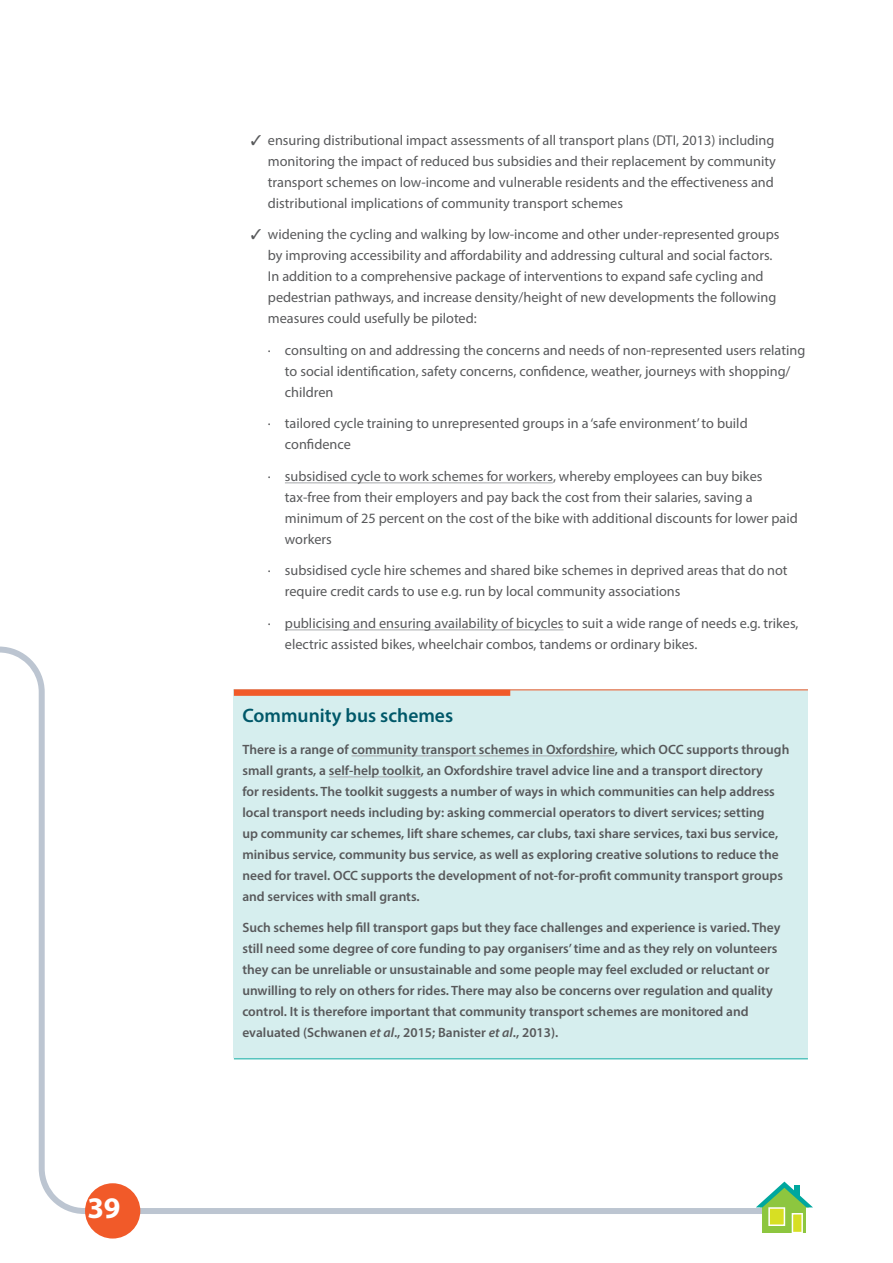
<style>
.page{position:relative;width:893px;height:1263px;background:#fff}
.page>*{position:absolute;margin:0;border:0;box-sizing:border-box;transform-origin:0 0}
.t1{font:700 30px "Myriad Pro";color:#fff}
.t2{font:600 19.5px "Myriad Pro";color:#005869}
.t3{font:14.25px/21px "Myriad Pro";color:#58595b}
.t4{font:600 13.5px/21px "Myriad Pro";color:#58595b}
.s1{font-style:italic}
</style>
<div class="page">
<svg style="left:0;top:482px;width:766px;height:732px"></svg>
<svg style="left:756px;top:1181px;width:57px;height:52px"></svg>
<div style="left:85px;top:1183px;width:55px;height:55px;background:#f15a29;border-radius:50%"></div>
<div style="left:234px;top:690px;width:574px;height:368px;background:#d6eeee"></div>
<hr style="left:285px;top:483px;width:268px;height:1px;background:#a7a9ac">
<hr style="left:285px;top:630px;width:278px;height:1px;background:#a7a9ac">
<hr style="left:234px;top:689px;width:574px;height:1px;background:#f15a29">
<div style="left:234px;top:690px;width:276px;height:6px;background:#f15a29"></div>
<hr style="left:351px;top:756px;width:264px;height:1px;background:#a7a9ac">
<hr style="left:329px;top:777px;width:92px;height:1px;background:#a7a9ac">
<hr style="left:234px;top:1058px;width:574px;height:1px;background:#00a79e">
<h1 class="t1" style="left:87px;top:1189px;width:35px">39</h1>
<p class="t3" style="left:268px;top:129px;width:510px;text-indent:-17px">✓ ensuring distributional impact assessments of all transport plans (DTI, 2013) including monitoring the impact of reduced bus subsidies and their replacement by community transport schemes on low-income and vulnerable residents and the effectiveness and distributional implications of community transport schemes</p>
<p class="t3" style="left:268px;top:224px;width:513px;text-indent:-17px">✓ widening the cycling and walking by low-income and other under-represented groups by improving accessibility and affordability and addressing cultural and social factors.<br>In addition to a comprehensive package of interventions to expand safe cycling and pedestrian pathways, and increase density/height of new developments the following measures could usefully be piloted:</p>
<p class="t3" style="left:285px;top:339px;width:522px;text-indent:-17px">· consulting on and addressing the concerns and needs of non-represented users relating to social identification, safety concerns, confidence, weather, journeys with shopping/ children</p>
<p class="t3" style="left:285px;top:413px;width:464px;text-indent:-17px">· tailored cycle training to unrepresented groups in a ‘safe environment’ to build confidence</p>
<p class="t3" style="left:285px;top:465px;width:514px;text-indent:-17px">· subsidised cycle to work schemes for workers, whereby employees can buy bikes tax-free from their employers and pay back the cost from their salaries, saving a minimum of 25 percent on the cost of the bike with additional discounts for lower paid workers</p>
<p class="t3" style="left:285px;top:560px;width:504px;text-indent:-17px">· subsidised cycle hire schemes and shared bike schemes in deprived areas that do not require credit cards to use e.g. run by local community associations</p>
<p class="t3" style="left:285px;top:612px;width:515px;text-indent:-17px">· publicising and ensuring availability of bicycles to suit a wide range of needs e.g. trikes, electric assisted bikes, wheelchair combos, tandems or ordinary bikes.</p>
<h2 class="t2" style="left:242px;top:703px;width:212px">Community bus schemes</h2>
<p class="t4" style="left:242px;top:738px;width:548px">There is a range of community transport schemes in Oxfordshire, which OCC supports through small grants, a self-help toolkit, an Oxfordshire travel advice line and a transport directory<br>for residents. The toolkit suggests a number of ways in which communities can help address local transport needs including by: asking commercial operators to divert services; setting<br>up community car schemes, lift share schemes, car clubs, taxi share services, taxi bus service, minibus service, community bus service, as well as exploring creative solutions to reduce the need for travel. OCC supports the development of not-for-profit community transport groups and services with small grants.</p>
<p class="t4" style="left:242px;top:917px;width:540px">Such schemes help fill transport gaps but they face challenges and experience is varied. They still need some degree of core funding to pay organisers’ time and as they rely on volunteers they can be unreliable or unsustainable and some people may feel excluded or reluctant or unwilling to rely on others for rides. There may also be concerns over regulation and quality control. It is therefore important that community transport schemes are monitored and evaluated (Schwanen <span class="s1">et al</span>., 2015; Banister <span class="s1">et al</span>., 2013).</p>
</div>
